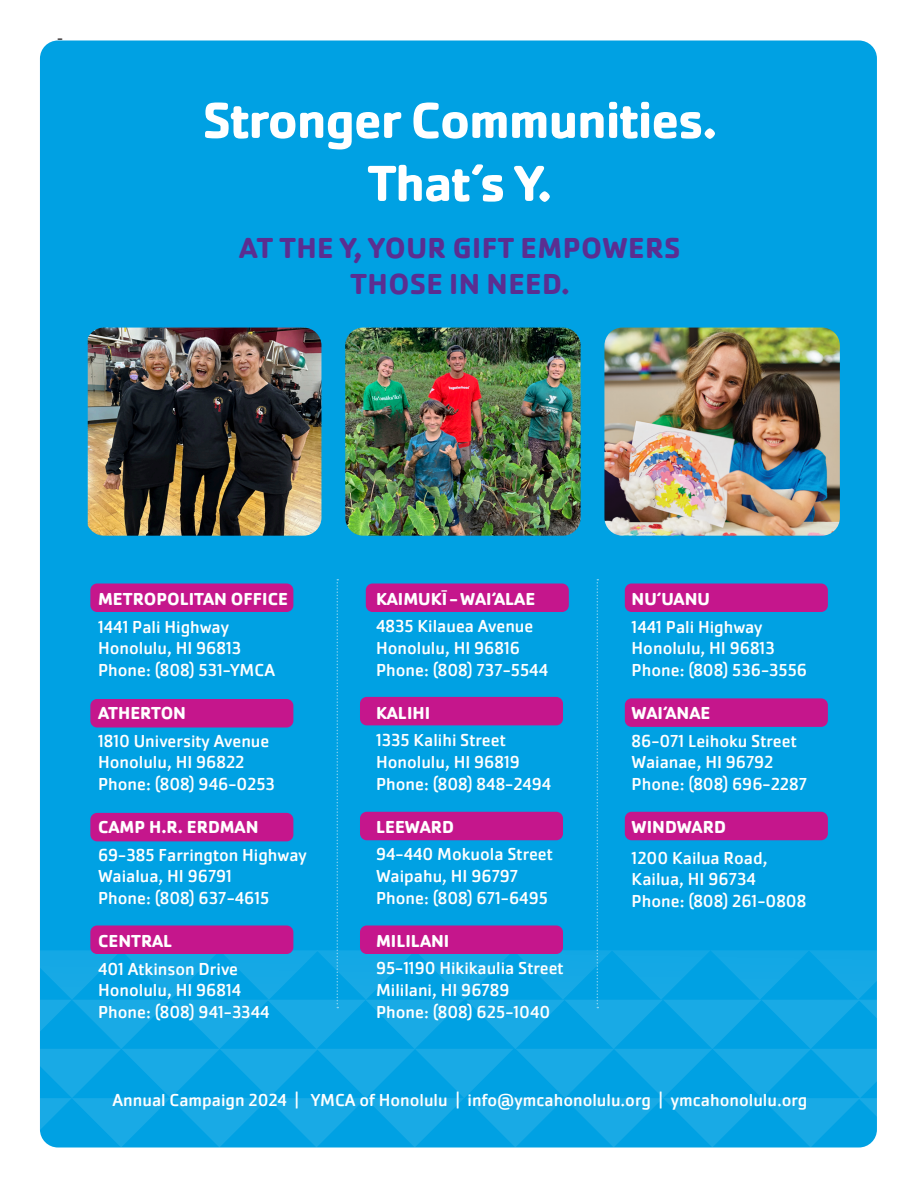
<style>
.page{position:relative;width:918px;height:1188px;background:#fff}
.page>*{position:absolute;margin:0;border:0;box-sizing:border-box;transform-origin:0 0}
.t1{font:700 52.5px "Cachet Pro";letter-spacing:-.02em;color:#fff}
.t2{font:700 30px "Cachet Pro";letter-spacing:.015em;color:#5b2e91}
.t3{font:18px "Cachet Pro";color:#fff}
.t4{font:700 18px "Cachet Pro";color:#fff}
.t5{font:700 11.55px "Cachet";color:#231f20}
.t6{font:700 11.4px "Cachet Pro";color:#fff}
</style>
<div class="page">
<div style="left:40px;top:40px;width:837px;height:1108px;background:#00a1e3;border-radius:18px"></div>
<img style="left:88px;top:328px;width:233px;height:208px">
<img style="left:345px;top:328px;width:236px;height:208px">
<img style="left:604px;top:328px;width:236px;height:208px">
<svg style="left:39px;top:579px;width:838px;height:569px"></svg>
<div style="left:90px;top:584px;width:203px;height:28px;background:#c5168c;border-radius:7px"></div>
<div style="left:90px;top:699px;width:203px;height:29px;background:#c5168c;border-radius:7px"></div>
<div style="left:90px;top:813px;width:203px;height:28px;background:#c5168c;border-radius:7px"></div>
<div style="left:90px;top:926px;width:203px;height:28px;background:#c5168c;border-radius:7px"></div>
<div style="left:366px;top:584px;width:203px;height:28px;background:#c5168c;border-radius:7px"></div>
<div style="left:360px;top:697px;width:203px;height:28px;background:#c5168c;border-radius:7px"></div>
<div style="left:360px;top:812px;width:203px;height:28px;background:#c5168c;border-radius:7px"></div>
<div style="left:360px;top:926px;width:203px;height:28px;background:#c5168c;border-radius:7px"></div>
<div style="left:625px;top:584px;width:203px;height:28px;background:#c5168c;border-radius:7px"></div>
<div style="left:625px;top:698px;width:203px;height:29px;background:#c5168c;border-radius:7px"></div>
<div style="left:625px;top:812px;width:203px;height:28px;background:#c5168c;border-radius:7px"></div>
<p class="t5" style="left:58px;top:37px;width:6px">¯</p>
<p class="t1" style="left:203px;top:88px;width:516px">Stronger Communities.</p>
<p class="t1" style="left:368px;top:151px;width:186px">That’s Y.</p>
<p class="t2" style="left:239px;top:229px;width:443px">AT THE Y, YOUR GIFT EMPOWERS</p>
<p class="t2" style="left:351px;top:265px;width:221px">THOSE IN NEED.</p>
<p class="t4" style="left:98px;top:588px;width:191px">METROPOLITAN OFFICE</p>
<p class="t3" style="left:98px;top:616px;width:133px">1441 Pali Highway</p>
<p class="t3" style="left:98px;top:638px;width:145px">Honolulu, HI 96813</p>
<p class="t3" style="left:98px;top:660px;width:178px">Phone: (808) 531-YMCA</p>
<p class="t4" style="left:98px;top:702px;width:90px">ATHERTON</p>
<p class="t3" style="left:98px;top:730px;width:173px">1810 University Avenue</p>
<p class="t3" style="left:98px;top:752px;width:148px">Honolulu, HI 96822</p>
<p class="t3" style="left:98px;top:774px;width:179px">Phone: (808) 946-0253</p>
<p class="t4" style="left:98px;top:816px;width:162px">CAMP H.R. ERDMAN</p>
<p class="t3" style="left:98px;top:844px;width:210px">69-385 Farrington Highway</p>
<p class="t3" style="left:98px;top:866px;width:135px">Waialua, HI 96791</p>
<p class="t3" style="left:98px;top:888px;width:173px">Phone: (808) 637-4615</p>
<p class="t4" style="left:98px;top:930px;width:76px">CENTRAL</p>
<p class="t3" style="left:98px;top:958px;width:142px">401 Atkinson Drive</p>
<p class="t3" style="left:98px;top:980px;width:145px">Honolulu, HI 96814</p>
<p class="t3" style="left:98px;top:1002px;width:173px">Phone: (808) 941-3344</p>
<p class="t6" style="left:442px;top:583px;width:7px">–</p>
<p class="t3" style="left:376px;top:616px;width:159px">4835 Kilauea Avenue</p>
<p class="t3" style="left:376px;top:638px;width:145px">Honolulu, HI 96816</p>
<p class="t3" style="left:376px;top:659px;width:174px">Phone: (808) 737-5544</p>
<p class="t4" style="left:376px;top:702px;width:56px">KALIHI</p>
<p class="t3" style="left:376px;top:730px;width:131px">1335 Kalihi Street</p>
<p class="t3" style="left:376px;top:752px;width:145px">Honolulu, HI 96819</p>
<p class="t3" style="left:376px;top:773px;width:177px">Phone: (808) 848-2494</p>
<p class="t4" style="left:376px;top:816px;width:80px">LEEWARD</p>
<p class="t3" style="left:376px;top:844px;width:178px">94-440 Mokuola Street</p>
<p class="t3" style="left:376px;top:866px;width:144px">Waipahu, HI 96797</p>
<p class="t3" style="left:376px;top:887px;width:173px">Phone: (808) 671-6495</p>
<p class="t4" style="left:376px;top:930px;width:75px">MILILANI</p>
<p class="t3" style="left:376px;top:958px;width:189px">95-1190 Hikikaulia Street</p>
<p class="t3" style="left:376px;top:980px;width:135px">Mililani, HI 96789</p>
<p class="t3" style="left:376px;top:1001px;width:176px">Phone: (808) 625-1040</p>
<p class="t4" style="left:376px;top:588px;width:161px">KAIMUKI- WAI‘ALAE</p>
<p class="t4" style="left:632px;top:588px;width:80px">NU‘UANU</p>
<p class="t3" style="left:632px;top:616px;width:133px">1441 Pali Highway</p>
<p class="t3" style="left:632px;top:638px;width:145px">Honolulu, HI 96813</p>
<p class="t3" style="left:632px;top:660px;width:177px">Phone: (808) 536-3556</p>
<p class="t4" style="left:632px;top:702px;width:80px">WAI‘ANAE</p>
<p class="t3" style="left:632px;top:730px;width:167px">86-071 Leihoku Street</p>
<p class="t3" style="left:632px;top:752px;width:143px">Waianae, HI 96792</p>
<p class="t3" style="left:632px;top:774px;width:177px">Phone: (808) 696-2287</p>
<p class="t4" style="left:632px;top:816px;width:96px">WINDWARD</p>
<p class="t3" style="left:632px;top:847px;width:137px">1200 Kailua Road,</p>
<p class="t3" style="left:632px;top:869px;width:126px">Kailua, HI 96734</p>
<p class="t3" style="left:632px;top:891px;width:176px">Phone: (808) 261-0808</p>
<p class="t3" style="left:113px;top:1090px;width:696px">Annual Campaign 2024 | YMCA of Honolulu | info@ymcahonolulu.org | ymcahonolulu.org</p>
</div>
